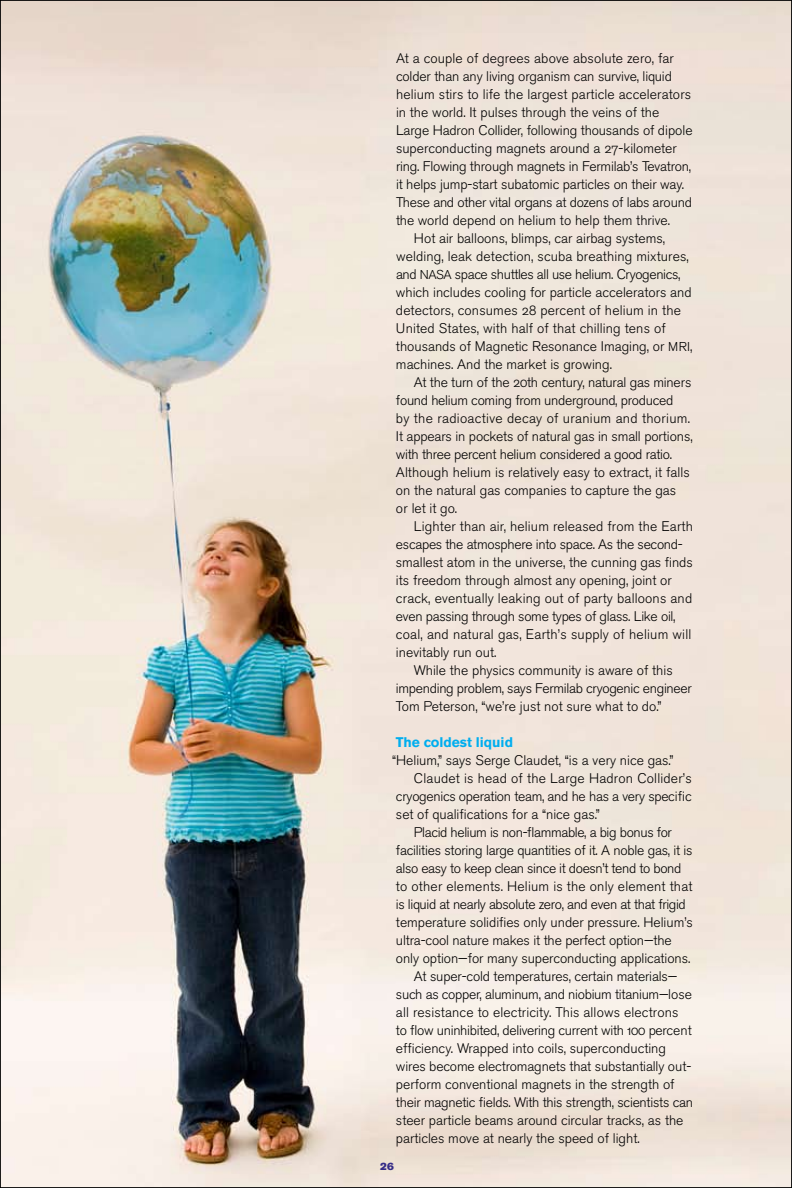
<style>
.page{position:relative;width:792px;height:1188px;background:#fff}
.page>*{position:absolute;margin:0;border:0;box-sizing:border-box;transform-origin:0 0}
.t1{font:13.8px "Akzidenz Grotesk BE Light Os F";color:#000}
.t2{font:13.8px "Akzidenz Grotesk BE Light Os F";letter-spacing:-.02em;color:#000}
.t3{font:13.8px "Akzidenz Grotesk BE Light Os F";letter-spacing:-.025em;color:#000}
.t4{font:13.8px "Akzidenz Grotesk BE Light Os F";letter-spacing:.02em;color:#000}
.t5{font:700 13.8px "Akzidenz Grotesk BE";color:#00aeef}
.t6{font:10.5px "Akzidenz Grotesk BE Super";color:#352c87}
.s1{font-size:12.75px}
</style>
<div class="page">
<img style="left:2px;top:2px;width:788px;height:1184px">
<p class="t1" style="left:396px;top:50px;width:279px">At a couple of degrees above absolute zero, far</p>
<p class="t1" style="left:396px;top:68px;width:277px">colder than any living organism can survive, liquid</p>
<p class="t1" style="left:396px;top:86px;width:297px">helium stirs to life the largest particle accelerators</p>
<p class="t1" style="left:396px;top:104px;width:265px">in the world. It pulses through the veins of the</p>
<p class="t1" style="left:396px;top:122px;width:298px">Large Hadron Collider, following thousands of dipole</p>
<p class="t1" style="left:396px;top:140px;width:282px">superconducting magnets around a 27-kilometer</p>
<p class="t1" style="left:396px;top:158px;width:297px">ring. Flowing through magnets in Fermilab’s Tevatron,</p>
<p class="t1" style="left:396px;top:176px;width:290px">it helps jump-start subatomic particles on their way.</p>
<p class="t2" style="left:396px;top:194px;width:298px">These and other vital organs at dozens of labs around</p>
<p class="t1" style="left:396px;top:212px;width:276px">the world depend on helium to help them thrive.</p>
<p class="t1" style="left:414px;top:230px;width:253px">Hot air balloons, blimps, car airbag systems,</p>
<p class="t1" style="left:396px;top:248px;width:294px">welding, leak detection, scuba breathing mixtures,</p>
<p class="t3" style="left:396px;top:266px;width:286px">and <span class="s1">NASA</span> space shuttles all use helium. Cryogenics,</p>
<p class="t1" style="left:396px;top:284px;width:297px">which includes cooling for particle accelerators and</p>
<p class="t1" style="left:396px;top:302px;width:286px">detectors, consumes 28 percent of helium in the</p>
<p class="t1" style="left:396px;top:320px;width:271px">United States, with half of that chilling tens of</p>
<p class="t1" style="left:396px;top:338px;width:298px">thousands of Magnetic Resonance Imaging, or <span class="s1">MRI</span>,</p>
<p class="t1" style="left:396px;top:356px;width:218px">machines. And the market is growing.</p>
<p class="t1" style="left:414px;top:374px;width:279px">At the turn of the 20th century, natural gas miners</p>
<p class="t2" style="left:396px;top:392px;width:279px">found helium coming from underground, produced</p>
<p class="t4" style="left:396px;top:410px;width:296px">by the radioactive decay of uranium and thorium.</p>
<p class="t1" style="left:396px;top:428px;width:298px">It appears in pockets of natural gas in small portions,</p>
<p class="t2" style="left:396px;top:446px;width:278px">with three percent helium considered a good ratio.</p>
<p class="t1" style="left:396px;top:464px;width:295px">Although helium is relatively easy to extract, it falls</p>
<p class="t1" style="left:396px;top:482px;width:282px">on the natural gas companies to capture the gas</p>
<p class="t1" style="left:396px;top:500px;width:63px">or let it go.</p>
<p class="t1" style="left:414px;top:518px;width:280px">Lighter than air, helium released from the Earth</p>
<p class="t2" style="left:396px;top:536px;width:288px">escapes the atmosphere into space. As the second-</p>
<p class="t1" style="left:396px;top:554px;width:298px">smallest atom in the universe, the cunning gas finds</p>
<p class="t1" style="left:396px;top:572px;width:277px">its freedom through almost any opening, joint or</p>
<p class="t1" style="left:396px;top:590px;width:298px">crack, eventually leaking out of party balloons and</p>
<p class="t2" style="left:396px;top:608px;width:281px">even passing through some types of glass. Like oil,</p>
<p class="t1" style="left:396px;top:626px;width:297px">coal, and natural gas, Earth’s supply of helium will</p>
<p class="t1" style="left:396px;top:644px;width:102px">inevitably run out.</p>
<p class="t1" style="left:414px;top:662px;width:260px">While the physics community is aware of this</p>
<p class="t2" style="left:396px;top:680px;width:297px">impending problem, says Fermilab cryogenic engineer</p>
<p class="t1" style="left:396px;top:698px;width:267px">Tom Peterson, “we’re just not sure what to do.”</p>
<p class="t5" style="left:396px;top:734px;width:119px">The coldest liquid</p>
<p class="t1" style="left:392px;top:752px;width:283px">“Helium,” says Serge Claudet, “is a very nice gas.”</p>
<p class="t1" style="left:414px;top:770px;width:279px">Claudet is head of the Large Hadron Collider’s</p>
<p class="t2" style="left:396px;top:788px;width:297px">cryogenics operation team, and he has a very specific</p>
<p class="t1" style="left:396px;top:806px;width:205px">set of qualifications for a “nice gas.”</p>
<p class="t3" style="left:414px;top:824px;width:260px">Placid helium is non-flammable, a big bonus for</p>
<p class="t1" style="left:396px;top:842px;width:298px">facilities storing large quantities of it. A noble gas, it is</p>
<p class="t3" style="left:396px;top:860px;width:287px">also easy to keep clean since it doesn’t tend to bond</p>
<p class="t1" style="left:396px;top:878px;width:298px">to other elements. Helium is the only element that</p>
<p class="t3" style="left:396px;top:896px;width:291px">is liquid at nearly absolute zero, and even at that frigid</p>
<p class="t1" style="left:396px;top:914px;width:298px">temperature solidifies only under pressure. Helium’s</p>
<p class="t1" style="left:396px;top:932px;width:277px">ultra-cool nature makes it the perfect option—the</p>
<p class="t1" style="left:396px;top:950px;width:296px">only option—for many superconducting applications.</p>
<p class="t1" style="left:414px;top:968px;width:265px">At super-cold temperatures, certain materials—</p>
<p class="t2" style="left:396px;top:986px;width:298px">such as copper, aluminum, and niobium titanium—lose</p>
<p class="t1" style="left:396px;top:1004px;width:284px">all resistance to electricity. This allows electrons</p>
<p class="t2" style="left:396px;top:1022px;width:297px">to flow uninhibited, delivering current with 100 percent</p>
<p class="t1" style="left:396px;top:1040px;width:272px">efficiency. Wrapped into coils, superconducting</p>
<p class="t1" style="left:396px;top:1058px;width:297px">wires become electromagnets that substantially out-</p>
<p class="t1" style="left:396px;top:1076px;width:280px">perform conventional magnets in the strength of</p>
<p class="t1" style="left:396px;top:1094px;width:299px">their magnetic fields. With this strength, scientists can</p>
<p class="t1" style="left:396px;top:1112px;width:289px">steer particle beams around circular tracks, as the</p>
<p class="t1" style="left:396px;top:1130px;width:245px">particles move at nearly the speed of light.</p>
<p class="t6" style="left:380px;top:1160px;width:15px">26</p>
</div>
